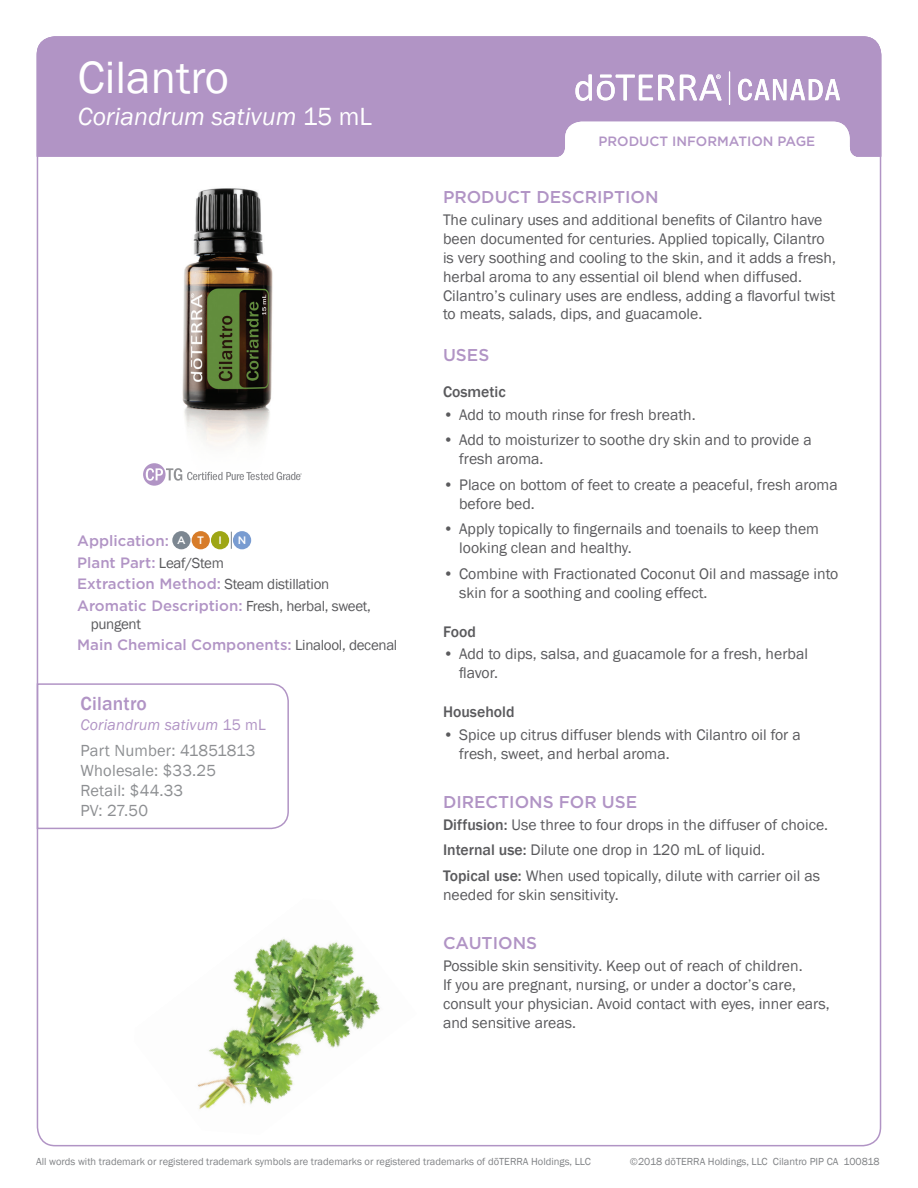
<style>
.page{position:relative;width:918px;height:1188px;background:#fff}
.page>*{position:absolute;margin:0;border:0;box-sizing:border-box;transform-origin:0 0}
.Main_H1{font:46.5px "Franklin Gothic";color:#fff}
.Main_H2{font:italic 25.5px "Franklin Gothic";color:#fff}
.Tag_H1{font:500 19.5px "Franklin Gothic";letter-spacing:.01em;color:#b194c5}
.Purple_Headers{font:500 17.1px "Gotham";color:#b194c5}
.Tag_details{font:16.5px "Franklin Gothic";letter-spacing:.01em;color:#8d8f92}
.Body{font:15.75px/18.9px "Franklin Gothic";color:#5a5a5d}
.Directions_Bold_Attr{font:15.75px/18.9px "Franklin Gothic";color:#5a5a5d}
.Tag_H2{font:italic 15.75px "Franklin Gothic";letter-spacing:.01em;color:#b194c5}
.Uses__Cosmetic__Food{font:500 15.75px "Franklin Gothic";color:#5a5a5d}
.Oil_Attribute_Panel{font:500 15px "Gotham";color:#b194c5}
.Oil_Attribute_Panel-2{font:15px/18px "Franklin Gothic";letter-spacing:-.02em;color:#5a5a5d}
.Purple_Headers-2{font:500 13.5px "Gotham";color:#b194c5}
.t1{font:500 10.8px "Gotham";color:#fff}
.t2{font:10.5px "Franklin Gothic";color:#808285}
.s1{font-style:normal}
.s2{font-family:"Franklin Gothic";font-weight:400;color:#5a5a5d}
.s3{font-family:"Gotham";font-weight:500;color:#b194c5}
.s4{font-weight:500}
</style>
<div class="page">
<div style="left:37px;top:36px;width:844px;height:121px;background:#b194c5"></div>
<svg style="left:554px;top:122px;width:307px;height:35px"></svg>
<svg style="left:738px;top:79px;width:102px;height:22px"></svg>
<svg style="left:575px;top:74px;width:146px;height:27px"></svg>
<hr style="left:729px;top:71px;width:1px;height:34px;background:#fff">
<img style="left:182px;top:188px;width:91px;height:257px">
<svg style="left:231px;top:532px;width:1px;height:17px"></svg>
<div style="left:172px;top:531px;width:19px;height:18px;background:#7c8791;border-radius:50%"></div>
<div style="left:192px;top:531px;width:18px;height:18px;background:#d77c29;border-radius:50%"></div>
<div style="left:211px;top:531px;width:18px;height:18px;background:#9ea615;border-radius:50%"></div>
<div style="left:233px;top:531px;width:18px;height:18px;background:#799cd1;border-radius:50%"></div>
<svg style="left:36px;top:683px;width:253px;height:147px"></svg>
<img style="left:197px;top:939px;width:183px;height:170px">
<svg style="left:143px;top:463px;width:159px;height:23px"></svg>
<p class="Main_H1" style="left:78px;top:49px;width:153px">Cilantro</p>
<p class="Main_H2" style="left:78px;top:101px;width:296px">Coriandrum sativum <span class="s1">15 mL</span></p>
<p class="Oil_Attribute_Panel" style="left:77px;top:531px;width:93px">Application:</p>
<p class="t1" style="left:177px;top:533px;width:10px">A</p>
<p class="t1" style="left:197px;top:533px;width:8px">T</p>
<p class="t1" style="left:218px;top:533px;width:5px">I</p>
<p class="t1" style="left:238px;top:533px;width:10px">N</p>
<p class="Oil_Attribute_Panel" style="left:77px;top:553px;width:148px">Plant Part: <span class="s2">Leaf/Stem</span></p>
<p class="Oil_Attribute_Panel" style="left:77px;top:574px;width:254px">Extraction Method: <span class="s2">Steam distillation</span></p>
<p class="Oil_Attribute_Panel-2" style="left:91px;top:597px;width:282px;text-indent:-14px"><span class="s3">Aromatic Description:</span> Fresh, herbal, sweet, pungent</p>
<p class="Oil_Attribute_Panel" style="left:77px;top:635px;width:322px">Main Chemical Components: <span class="s2">Linalool, decenal</span></p>
<p class="Tag_H1" style="left:81px;top:692px;width:68px">Cilantro</p>
<p class="Tag_H2" style="left:81px;top:715px;width:187px">Coriandrum sativum <span class="s1">15 mL</span></p>
<p class="Tag_details" style="left:81px;top:741px;width:176px">Part Number: 41851813</p>
<p class="Tag_details" style="left:81px;top:760px;width:137px">Wholesale: $33.25</p>
<p class="Tag_details" style="left:81px;top:780px;width:104px">Retail: $44.33</p>
<p class="Tag_details" style="left:81px;top:800px;width:69px">PV: 27.50</p>
<p class="Purple_Headers-2" style="left:598px;top:132px;width:218px">PRODUCT INFORMATION PAGE</p>
<p class="Purple_Headers" style="left:443px;top:185px;width:217px">PRODUCT DESCRIPTION</p>
<p class="Body" style="left:443px;top:211px;width:395px">The culinary uses and additional benefits of Cilantro have been documented for centuries. Applied topically, Cilantro is very soothing and cooling to the skin, and it adds a fresh, herbal aroma to any essential oil blend when diffused.<br>Cilantro’s culinary uses are endless, adding a flavorful twist to meats, salads, dips, and guacamole.</p>
<p class="Purple_Headers" style="left:443px;top:344px;width:48px">USES</p>
<p class="Uses__Cosmetic__Food" style="left:443px;top:382px;width:64px">Cosmetic</p>
<p class="Body" style="left:443px;top:405px;width:254px">• Add to mouth rinse for fresh breath.</p>
<p class="Body" style="left:459px;top:431px;width:354px;text-indent:-16px">• Add to moisturizer to soothe dry skin and to provide a fresh aroma.</p>
<p class="Body" style="left:459px;top:475px;width:380px;text-indent:-16px">• Place on bottom of feet to create a peaceful, fresh aroma before bed.</p>
<p class="Body" style="left:459px;top:520px;width:361px;text-indent:-16px">• Apply topically to fingernails and toenails to keep them looking clean and healthy.</p>
<p class="Body" style="left:459px;top:565px;width:381px;text-indent:-16px">• Combine with Fractionated Coconut Oil and massage into skin for a soothing and cooling effect.</p>
<p class="Uses__Cosmetic__Food" style="left:443px;top:622px;width:34px">Food</p>
<p class="Body" style="left:459px;top:645px;width:350px;text-indent:-16px">• Add to dips, salsa, and guacamole for a fresh, herbal flavor.</p>
<p class="Uses__Cosmetic__Food" style="left:443px;top:702px;width:73px">Household</p>
<p class="Body" style="left:459px;top:726px;width:343px;text-indent:-16px">• Spice up citrus diffuser blends with Cilantro oil for a fresh, sweet, and herbal aroma.</p>
<p class="Purple_Headers" style="left:443px;top:790px;width:196px">DIRECTIONS FOR USE</p>
<p class="Directions_Bold_Attr" style="left:443px;top:815px;width:387px"><span class="s4">Diffusion:</span> Use three to four drops in the diffuser of choice.</p>
<p class="Directions_Bold_Attr" style="left:443px;top:841px;width:324px"><span class="s4">Internal use:</span> Dilute one drop in 120 mL of liquid.</p>
<p class="Directions_Bold_Attr" style="left:443px;top:867px;width:378px"><span class="s4">Topical use:</span> When used topically, dilute with carrier oil as needed for skin sensitivity.</p>
<p class="Purple_Headers" style="left:443px;top:932px;width:96px">CAUTIONS</p>
<p class="Body" style="left:443px;top:957px;width:388px">Possible skin sensitivity. Keep out of reach of children.<br>If you are pregnant, nursing, or under a doctor’s care, consult your physician. Avoid contact with eyes, inner ears, and sensitive areas.</p>
<p class="t2" style="left:36px;top:1155px;width:556px">All words with trademark or registered trademark symbols are trademarks or registered trademarks of dōTERRA Holdings, LLC</p>
<p class="t2" style="left:630px;top:1155px;width:251px">©2018 dōTERRA Holdings, LLC Cilantro PIP CA 100818</p>
</div>
